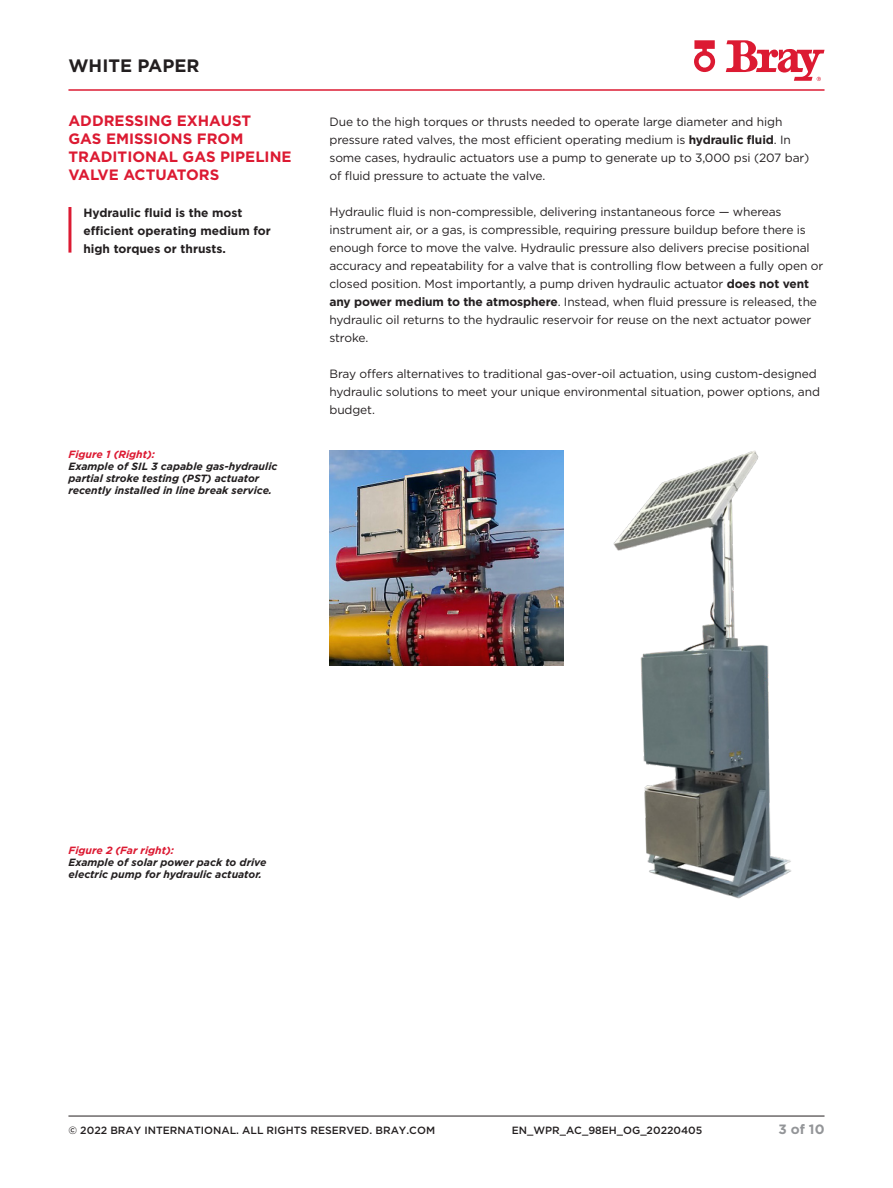
<style>
.page{position:relative;width:893px;height:1188px;background:#fff}
.page>*{position:absolute;margin:0;border:0;box-sizing:border-box;transform-origin:0 0}
.t1{font:700 18px "Gotham";color:#231f20}
.Subhead_1{font:700 15px/18px "Gotham";color:#dc1a32}
.t2{font:700 13.5px "Gotham";color:#939598}
.Body_Text{font:12px/18px "Gotham";letter-spacing:-.01em;color:#231f20}
.Sidebar_Pullout{font:700 12px/18px "Gotham";color:#231f20}
.t3{font:italic 700 10.5px/12px "Gotham";color:#231f20}
.t4{font:500 10.5px "Gotham";color:#231f20}
.t5{font:italic 700 10.5px "Gotham";color:#dc1a32}
.s1{font-weight:700}
</style>
<div class="page">
<hr style="left:68px;top:1116px;width:756px;height:1px;background:#231f20">
<svg style="left:726px;top:40px;width:98px;height:41px"></svg>
<svg style="left:694px;top:40px;width:21px;height:32px"></svg>
<hr style="left:68px;top:89px;width:756px;height:2px;background:#dc1a32">
<img style="left:613px;top:450px;width:178px;height:449px">
<img style="left:329px;top:450px;width:234px;height:216px">
<hr style="left:68px;top:207px;width:3px;height:46px;background:#dc1a32">
<h1 class="t1" style="left:68px;top:54px;width:133px">WHITE PAPER</h1>
<p class="Subhead_1" style="left:68px;top:112px;width:225px">ADDRESSING EXHAUST<br>GAS EMISSIONS FROM<br>TRADITIONAL GAS PIPELINE<br>VALVE ACTUATORS</p>
<p class="Sidebar_Pullout" style="left:83px;top:203px;width:189px">Hydraulic fluid is the most efficient operating medium for high torques or thrusts.</p>
<p class="t5" style="left:68px;top:448px;width:88px">Figure 1 (Right):</p>
<p class="t3" style="left:68px;top:461px;width:210px">Example of SIL 3 capable gas-hydraulic partial stroke testing (PST) actuator recently installed in line break service.</p>
<p class="Body_Text" style="left:329px;top:112px;width:481px">Due to the high torques or thrusts needed to operate large diameter and high pressure rated valves, the most efficient operating medium is <span class="s1">hydraulic fluid</span>. In some cases, hydraulic actuators use a pump to generate up to 3,000 psi (207 bar) of fluid pressure to actuate the valve.</p>
<p class="Body_Text" style="left:329px;top:202px;width:495px">Hydraulic fluid is non-compressible, delivering instantaneous force — whereas instrument air, or a gas, is compressible, requiring pressure buildup before there is enough force to move the valve. Hydraulic pressure also delivers precise positional accuracy and repeatability for a valve that is controlling flow between a fully open or closed position. Most importantly, a pump driven hydraulic actuator <span class="s1">does not vent any power medium to the atmosphere</span>. Instead, when fluid pressure is released, the hydraulic oil returns to the hydraulic reservoir for reuse on the next actuator power stroke.</p>
<p class="Body_Text" style="left:329px;top:364px;width:492px">Bray offers alternatives to traditional gas-over-oil actuation, using custom-designed hydraulic solutions to meet your unique environmental situation, power options, and budget.</p>
<p class="t5" style="left:68px;top:844px;width:107px">Figure 2 (Far right):</p>
<p class="t3" style="left:68px;top:857px;width:200px">Example of solar power pack to drive electric pump for hydraulic actuator.</p>
<p class="t4" style="left:68px;top:1123px;width:368px">© 2022 BRAY INTERNATIONAL. ALL RIGHTS RESERVED. BRAY.COM</p>
<p class="t4" style="left:512px;top:1123px;width:192px">EN_WPR_AC_98EH_OG_20220405</p>
<p class="t2" style="left:778px;top:1120px;width:48px">3 of 10</p>
</div>
